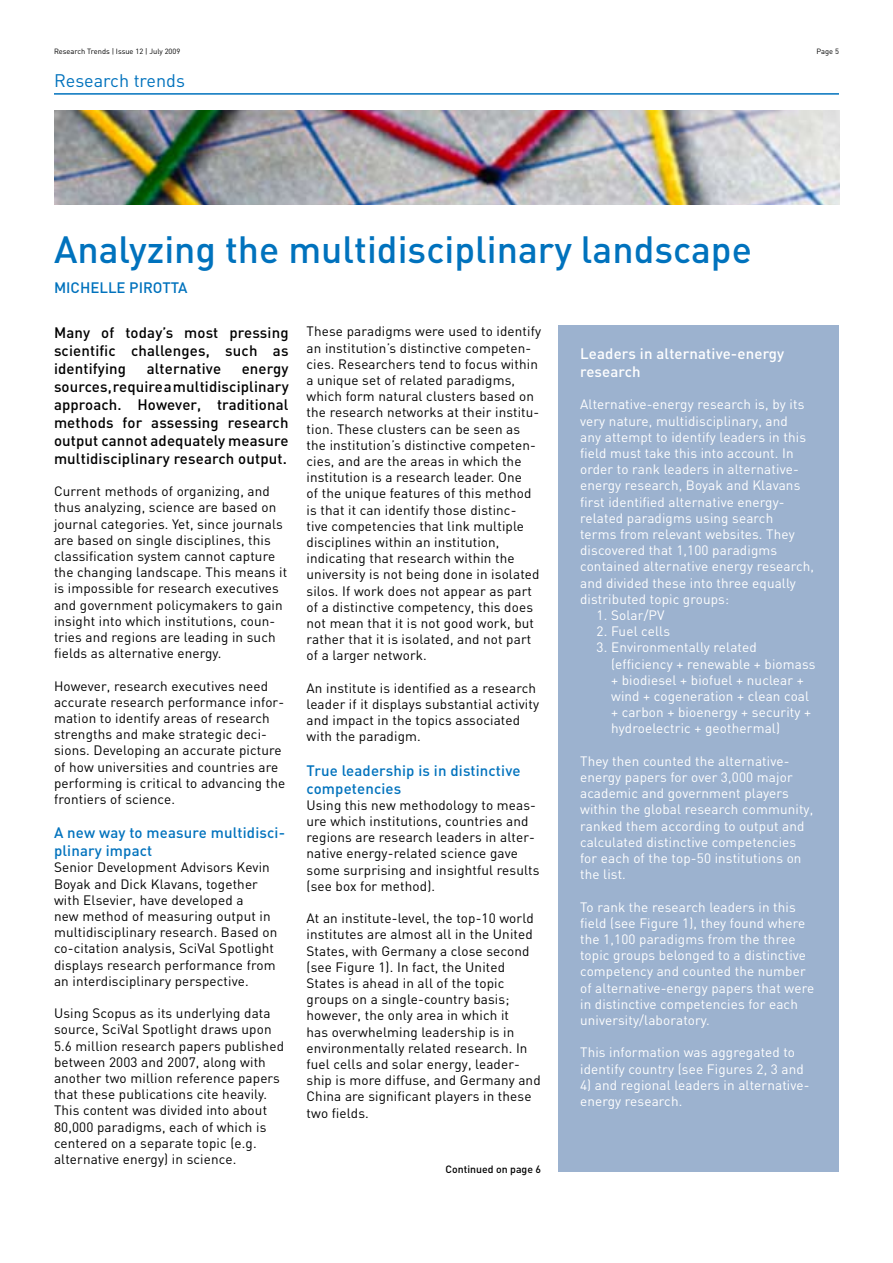
<style>
.page{position:relative;width:893px;height:1263px;background:#fff}
.page>*{position:absolute;margin:0;border:0;box-sizing:border-box;transform-origin:0 0}
.t1{font:500 37.5px "DIN";color:#0072bd}
.t2{font:18px "DIN";color:#0072bd}
.t3{font:500 15px/18px "DIN";letter-spacing:.01em;color:#000;text-align:justify}
.t4{font:500 15px/18px "DIN";letter-spacing:.01em;color:#0072bd}
.t5{font:500 15px/18px "DIN";letter-spacing:.01em;color:#fff}
.t6{font:13.5px/16.2px "DIN";letter-spacing:.01em;color:#000}
.t7{font:13.5px/16.2px "DIN";letter-spacing:.01em;color:#fff}
.t8{font:500 10.5px "DIN";color:#000}
.t9{font:7.5px "DIN";color:#000}
</style>
<div class="page">
<hr style="left:54px;top:93px;width:785px;height:2px;background:#0072bd">
<img style="left:55px;top:110px;width:785px;height:95px">
<div style="left:559px;top:325px;width:280px;height:846px;background:#9cb2cf"></div>
<p class="t9" style="left:54px;top:47px;width:128px">Research Trends | Issue 12 | July 2009</p>
<p class="t9" style="left:816px;top:47px;width:24px">Page 5</p>
<h2 class="t2" style="left:54px;top:69px;width:133px">Research trends</h2>
<h1 class="t1" style="left:54px;top:225px;width:699px">Analyzing the multidisciplinary landscape</h1>
<p class="t4" style="left:54px;top:278px;width:135px">MICHELLE PIROTTA</p>
<p class="t3" style="left:54px;top:323px;width:236px">Many of today’s most pressing scientific challenges, such as identifying</p>
<p class="t6" style="left:307px;top:323px;width:236px">These paradigms were used to identify an institution’s distinctive competen&shy;cies. Researchers tend to focus within a unique set of related paradigms, which form natural clusters based on the research networks at their institu&shy;tion. These clusters can be seen as the institution’s distinctive competen&shy;cies, and are the areas in which the institution is a research leader. One<br>of the unique features of this method is that it can identify those distinc&shy;tive competencies that link multiple disciplines within an institution, indicating that research within the university is not being done in isolated silos. If work does not appear as part of a distinctive competency, this does not mean that it is not good work, but rather that it is isolated, and not part of a larger network.</p>
<p class="t6" style="left:307px;top:679px;width:234px">An institute is identified as a research leader if it displays substantial activity and impact in the topics associated with the paradigm.</p>
<p class="t4" style="left:307px;top:761px;width:215px">True leadership is in distinctive competencies</p>
<p class="t6" style="left:307px;top:796px;width:235px">Using this new methodology to meas&shy;ure which institutions, countries and regions are research leaders in alter&shy;native energy-related science gave some surprising and insightful results (see box for method).</p>
<p class="t6" style="left:307px;top:910px;width:236px">At an institute-level, the top-10 world institutes are almost all in the United States, with Germany a close second (see Figure 1). In fact, the United States is ahead in all of the topic groups on a single-country basis; however, the only area in which it<br>has overwhelming leadership is in environmentally related research. In fuel cells and solar energy, leader&shy;ship is more diffuse, and Germany and China are significant players in these two fields.</p>
<p class="t5" style="left:580px;top:344px;width:206px">Leaders in alternative-energy research</p>
<p class="t7" style="left:580px;top:396px;width:235px">Alternative-energy research is, by its very nature, multidisciplinary, and<br>any attempt to identify leaders in this field must take this into account. In order to rank leaders in alternative&shy;energy research, Boyak and Klavans first identified alternative energy&shy;related paradigms using search<br>terms from relevant websites. They discovered that 1,100 paradigms contained alternative energy research, and divided these into three equally distributed topic groups:</p>
<p class="t7" style="left:597px;top:607px;width:69px">1. Solar/PV</p>
<p class="t7" style="left:597px;top:623px;width:75px">2. Fuel cells</p>
<p class="t7" style="left:611px;top:639px;width:206px;text-indent:-14px">3. Environmentally related (efficiency + renewable + biomass + biodiesel + biofuel + nuclear + wind + cogeneration + clean coal + carbon + bioenergy + security + hydroelectric + geothermal)</p>
<p class="t7" style="left:580px;top:752px;width:235px">They then counted the alternative&shy;energy papers for over 3,000 major academic and government players within the global research community, ranked them according to output and calculated distinctive competencies for each of the top-50 institutions on the list.</p>
<p class="t7" style="left:580px;top:898px;width:236px">To rank the research leaders in this field (see Figure 1), they found where the 1,100 paradigms from the three topic groups belonged to a distinctive competency and counted the number of alternative-energy papers that were in distinctive competencies for each university/laboratory.</p>
<p class="t7" style="left:580px;top:1044px;width:225px">This information was aggregated to identify country (see Figures 2, 3 and</p>
<p class="t7" style="left:580px;top:1076px;width:231px">4) and regional leaders in alternative&shy;energy research.</p>
<p class="t3" style="left:147px;top:359px;width:76px">alternative</p>
<p class="t3" style="left:54px;top:359px;width:236px;text-indent:188px">energy sources, require a multidisciplinary approach. However, traditional methods for assessing research output cannot adequately measure multidisciplinary research output.</p>
<p class="t6" style="left:54px;top:483px;width:235px">Current methods of organizing, and thus analyzing, science are based on journal categories. Yet, since journals are based on single disciplines, this classification system cannot capture the changing landscape. This means it is impossible for research executives and government policymakers to gain insight into which institutions, coun&shy;tries and regions are leading in such fields as alternative energy.</p>
<p class="t6" style="left:54px;top:677px;width:233px">However, research executives need accurate research performance infor&shy;mation to identify areas of research strengths and make strategic deci&shy;sions. Developing an accurate picture of how universities and countries are performing is critical to advancing the frontiers of science.</p>
<p class="t4" style="left:54px;top:823px;width:233px">A new way to measure multidisci&shy;plinary impact</p>
<p class="t6" style="left:54px;top:859px;width:225px">Senior Development Advisors Kevin Boyak and Dick Klavans, together with Elsevier, have developed a<br>new method of measuring output in multidisciplinary research. Based on co-citation analysis, SciVal Spotlight displays research performance from an interdisciplinary perspective.</p>
<p class="t6" style="left:54px;top:1005px;width:231px">Using Scopus as its underlying data source, SciVal Spotlight draws upon 5.6 million research papers published between 2003 and 2007, along with another two million reference papers that these publications cite heavily.<br>This content was divided into about 80,000 paradigms, each of which is centered on a separate topic (e.g. alternative energy) in science.</p>
<p class="t8" style="left:446px;top:1162px;width:97px">Continued on page 6</p>
</div>
